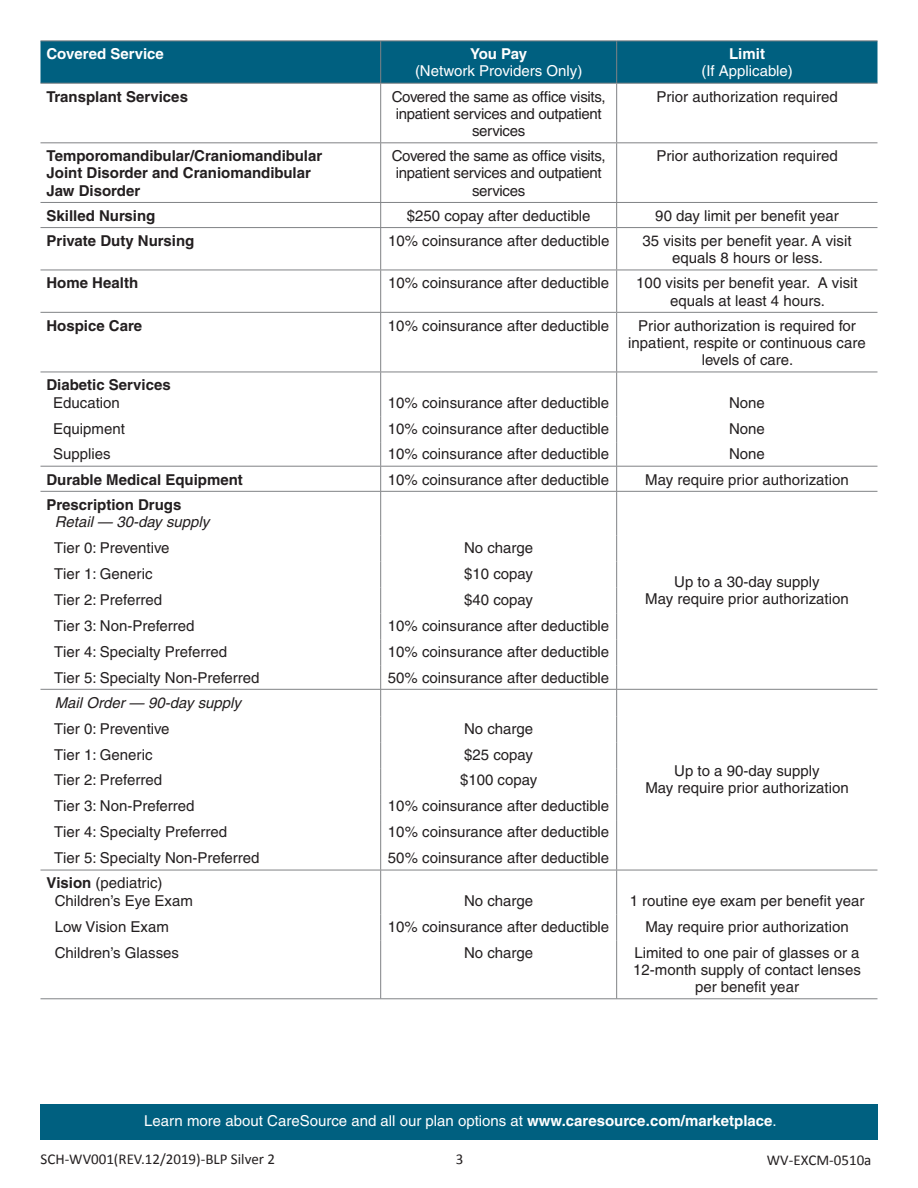
<style>
.page{position:relative;width:918px;height:1188px;background:#fff}
.page>*{position:absolute;margin:0;border:0;box-sizing:border-box;transform-origin:0 0}
.t1{font:15px/17.2px "Helvetica";color:#231f20;text-align:center}
.t2{font:700 15px/17.2px "Helvetica";color:#231f20}
.t3{font:15px/17.2px "Helvetica";letter-spacing:-.02em;color:#231f20;text-align:center}
.t4{font:15px "Helvetica";color:#fff}
.t5{font:15px "Calibri";color:#231f20}
.t6{font:italic 15px "Helvetica";color:#231f20}
.t7{font:700 15px "Helvetica";color:#fff}
.s1{font-weight:700}
</style>
<div class="page">
<div style="left:40px;top:41px;width:838px;height:42px;background:#006080"></div>
<hr style="left:40px;top:40px;width:577px;height:1px;background:#808285">
<hr style="left:380px;top:41px;width:1px;height:42px;background:#808285">
<hr style="left:617px;top:40px;width:261px;height:1px;background:#808285">
<hr style="left:616px;top:41px;width:1px;height:42px;background:#808285">
<hr style="left:40px;top:83px;width:577px;height:1px;background:#808285">
<hr style="left:380px;top:84px;width:1px;height:58px;background:#808285">
<hr style="left:617px;top:83px;width:260px;height:1px;background:#808285">
<hr style="left:616px;top:84px;width:1px;height:58px;background:#808285">
<hr style="left:40px;top:142px;width:577px;height:1px;background:#808285">
<hr style="left:380px;top:143px;width:1px;height:59px;background:#808285">
<hr style="left:617px;top:142px;width:260px;height:1px;background:#808285">
<hr style="left:616px;top:143px;width:1px;height:59px;background:#808285">
<hr style="left:40px;top:202px;width:837px;height:1px;background:#808285">
<hr style="left:40px;top:372px;width:837px;height:1px;background:#808285">
<hr style="left:40px;top:466px;width:837px;height:1px;background:#808285">
<svg style="left:380px;top:203px;width:1px;height:24px"></svg>
<svg style="left:616px;top:203px;width:1px;height:24px"></svg>
<hr style="left:40px;top:227px;width:577px;height:1px;background:#808285">
<hr style="left:380px;top:228px;width:1px;height:42px;background:#808285">
<hr style="left:617px;top:227px;width:260px;height:1px;background:#808285">
<hr style="left:616px;top:228px;width:1px;height:42px;background:#808285">
<hr style="left:40px;top:270px;width:577px;height:1px;background:#808285">
<hr style="left:380px;top:270px;width:1px;height:42px;background:#808285">
<hr style="left:617px;top:270px;width:260px;height:1px;background:#808285">
<hr style="left:616px;top:270px;width:1px;height:42px;background:#808285">
<hr style="left:40px;top:312px;width:577px;height:1px;background:#808285">
<hr style="left:380px;top:313px;width:1px;height:59px;background:#808285">
<hr style="left:617px;top:312px;width:260px;height:1px;background:#808285">
<hr style="left:616px;top:313px;width:1px;height:59px;background:#808285">
<hr style="left:40px;top:998px;width:837px;height:1px;background:#808285">
<hr style="left:616px;top:372px;width:1px;height:44px;background:#808285">
<hr style="left:380px;top:492px;width:1px;height:44px;background:#808285">
<hr style="left:616px;top:492px;width:1px;height:44px;background:#808285">
<hr style="left:380px;top:870px;width:1px;height:44px;background:#808285">
<hr style="left:616px;top:870px;width:1px;height:44px;background:#808285">
<svg style="left:380px;top:416px;width:1px;height:75px"></svg>
<svg style="left:616px;top:416px;width:1px;height:75px"></svg>
<hr style="left:40px;top:491px;width:837px;height:1px;background:#808285">
<hr style="left:40px;top:689px;width:837px;height:1px;background:#808285">
<svg style="left:380px;top:536px;width:1px;height:334px"></svg>
<svg style="left:616px;top:536px;width:1px;height:334px"></svg>
<hr style="left:40px;top:870px;width:837px;height:1px;background:#808285">
<svg style="left:380px;top:914px;width:1px;height:26px"></svg>
<svg style="left:616px;top:914px;width:1px;height:26px"></svg>
<hr style="left:380px;top:940px;width:1px;height:58px;background:#808285">
<hr style="left:616px;top:940px;width:1px;height:58px;background:#808285">
<hr style="left:380px;top:372px;width:1px;height:44px;background:#808285">
<div style="left:40px;top:1104px;width:838px;height:36px;background:#006080"></div>
<p class="t7" style="left:46px;top:48px;width:119px">Covered Service</p>
<p class="t7" style="left:470px;top:48px;width:58px">You Pay</p>
<p class="t4" style="left:415px;top:66px;width:169px">(Network Providers Only)</p>
<p class="t7" style="left:729px;top:48px;width:37px">Limit</p>
<p class="t4" style="left:701px;top:66px;width:93px">(If Applicable)</p>
<p class="t2" style="left:46px;top:89px;width:143px">Transplant Services</p>
<p class="t3" style="left:392px;top:89px;width:215px">Covered the same as office visits, inpatient services and outpatient services</p>
<p class="t1" style="left:656px;top:89px;width:183px">Prior authorization required</p>
<p class="t2" style="left:47px;top:149px;width:277px">Temporomandibular/Craniomandibular<br>Joint Disorder and Craniomandibular<br>Jaw Disorder</p>
<p class="t3" style="left:392px;top:149px;width:215px">Covered the same as office visits, inpatient services and outpatient services</p>
<p class="t1" style="left:656px;top:149px;width:183px">Prior authorization required</p>
<p class="t2" style="left:47px;top:208px;width:110px">Skilled Nursing</p>
<p class="t1" style="left:407px;top:208px;width:185px">$250 copay after deductible</p>
<p class="t1" style="left:655px;top:208px;width:185px">90 day limit per benefit year</p>
<p class="t2" style="left:47px;top:233px;width:149px">Private Duty Nursing</p>
<p class="t1" style="left:388px;top:233px;width:223px">10% coinsurance after deductible</p>
<p class="t1" style="left:643px;top:233px;width:210px">35 visits per benefit year. A visit equals 8 hours or less.</p>
<p class="t2" style="left:46px;top:276px;width:93px">Home Health</p>
<p class="t1" style="left:388px;top:276px;width:223px">10% coinsurance after deductible</p>
<p class="t1" style="left:636px;top:276px;width:223px">100 visits per benefit year. A visit equals at least 4 hours.</p>
<p class="t2" style="left:46px;top:318px;width:97px">Hospice Care</p>
<p class="t1" style="left:388px;top:318px;width:223px">10% coinsurance after deductible</p>
<p class="t1" style="left:628px;top:318px;width:239px">Prior authorization is required for inpatient, respite or continuous care levels of care.</p>
<p class="t2" style="left:46px;top:378px;width:126px">Diabetic Services</p>
<p class="t1" style="left:53px;top:395px;width:68px">Education</p>
<p class="t1" style="left:388px;top:395px;width:223px">10% coinsurance after deductible</p>
<p class="t1" style="left:729px;top:395px;width:37px">None</p>
<p class="t1" style="left:53px;top:421px;width:73px">Equipment</p>
<p class="t1" style="left:388px;top:421px;width:223px">10% coinsurance after deductible</p>
<p class="t1" style="left:729px;top:421px;width:37px">None</p>
<p class="t1" style="left:53px;top:447px;width:59px">Supplies</p>
<p class="t1" style="left:388px;top:447px;width:223px">10% coinsurance after deductible</p>
<p class="t1" style="left:729px;top:447px;width:37px">None</p>
<p class="t2" style="left:46px;top:472px;width:198px">Durable Medical Equipment</p>
<p class="t1" style="left:388px;top:472px;width:223px">10% coinsurance after deductible</p>
<p class="t1" style="left:645px;top:472px;width:205px">May require prior authorization</p>
<p class="t2" style="left:46px;top:497px;width:137px">Prescription Drugs</p>
<p class="t6" style="left:55px;top:516px;width:156px">Retail — 30-day supply</p>
<p class="t1" style="left:54px;top:540px;width:117px">Tier 0: Preventive</p>
<p class="t1" style="left:464px;top:540px;width:71px">No charge</p>
<p class="t1" style="left:54px;top:566px;width:100px">Tier 1: Generic</p>
<p class="t1" style="left:464px;top:566px;width:70px">$10 copay</p>
<p class="t1" style="left:54px;top:592px;width:110px">Tier 2: Preferred</p>
<p class="t1" style="left:464px;top:592px;width:70px">$40 copay</p>
<p class="t1" style="left:54px;top:618px;width:142px">Tier 3: Non-Preferred</p>
<p class="t1" style="left:388px;top:618px;width:223px">10% coinsurance after deductible</p>
<p class="t1" style="left:54px;top:644px;width:175px">Tier 4: Specialty Preferred</p>
<p class="t1" style="left:388px;top:644px;width:223px">10% coinsurance after deductible</p>
<p class="t1" style="left:54px;top:670px;width:207px">Tier 5: Specialty Non-Preferred</p>
<p class="t1" style="left:388px;top:670px;width:223px">50% coinsurance after deductible</p>
<p class="t6" style="left:55px;top:697px;width:188px">Mail Order — 90-day supply</p>
<p class="t1" style="left:645px;top:574px;width:205px">Up to a 30-day supply<br>May require prior authorization</p>
<p class="t1" style="left:54px;top:721px;width:117px">Tier 0: Preventive</p>
<p class="t1" style="left:464px;top:721px;width:71px">No charge</p>
<p class="t1" style="left:54px;top:747px;width:100px">Tier 1: Generic</p>
<p class="t1" style="left:464px;top:747px;width:70px">$25 copay</p>
<p class="t1" style="left:54px;top:773px;width:110px">Tier 2: Preferred</p>
<p class="t1" style="left:460px;top:773px;width:79px">$100 copay</p>
<p class="t1" style="left:54px;top:799px;width:142px">Tier 3: Non-Preferred</p>
<p class="t1" style="left:388px;top:799px;width:223px">10% coinsurance after deductible</p>
<p class="t1" style="left:54px;top:825px;width:175px">Tier 4: Specialty Preferred</p>
<p class="t1" style="left:388px;top:825px;width:223px">10% coinsurance after deductible</p>
<p class="t1" style="left:54px;top:851px;width:207px">Tier 5: Specialty Non-Preferred</p>
<p class="t1" style="left:388px;top:851px;width:223px">50% coinsurance after deductible</p>
<p class="t1" style="left:55px;top:876px;width:140px;text-align:left;text-indent:-8px"><span class="s1">Vision</span> (pediatric)<br>Children’s Eye Exam</p>
<p class="t1" style="left:645px;top:763px;width:205px">Up to a 90-day supply<br>May require prior authorization</p>
<p class="t1" style="left:464px;top:893px;width:71px">No charge</p>
<p class="t1" style="left:630px;top:893px;width:236px">1 routine eye exam per benefit year</p>
<p class="t1" style="left:55px;top:919px;width:116px">Low Vision Exam</p>
<p class="t1" style="left:388px;top:919px;width:223px">10% coinsurance after deductible</p>
<p class="t1" style="left:645px;top:919px;width:205px">May require prior authorization</p>
<p class="t1" style="left:55px;top:945px;width:126px">Children’s Glasses</p>
<p class="t1" style="left:464px;top:945px;width:71px">No charge</p>
<p class="t1" style="left:633px;top:945px;width:229px">Limited to one pair of glasses or a<br>12-month supply of contact lenses per benefit year</p>
<p class="t4" style="left:144px;top:1116px;width:634px">Learn more about CareSource and all our plan options at <span class="s1">www.caresource.com/marketplace</span>.</p>
<p class="t5" style="left:41px;top:1153px;width:236px">SCH-WV001(REV.12/2019)-BLP Silver 2</p>
<p class="t5" style="left:456px;top:1153px;width:9px">3</p>
<p class="t5" style="left:767px;top:1154px;width:106px">WV-EXCM-0510a</p>
</div>
